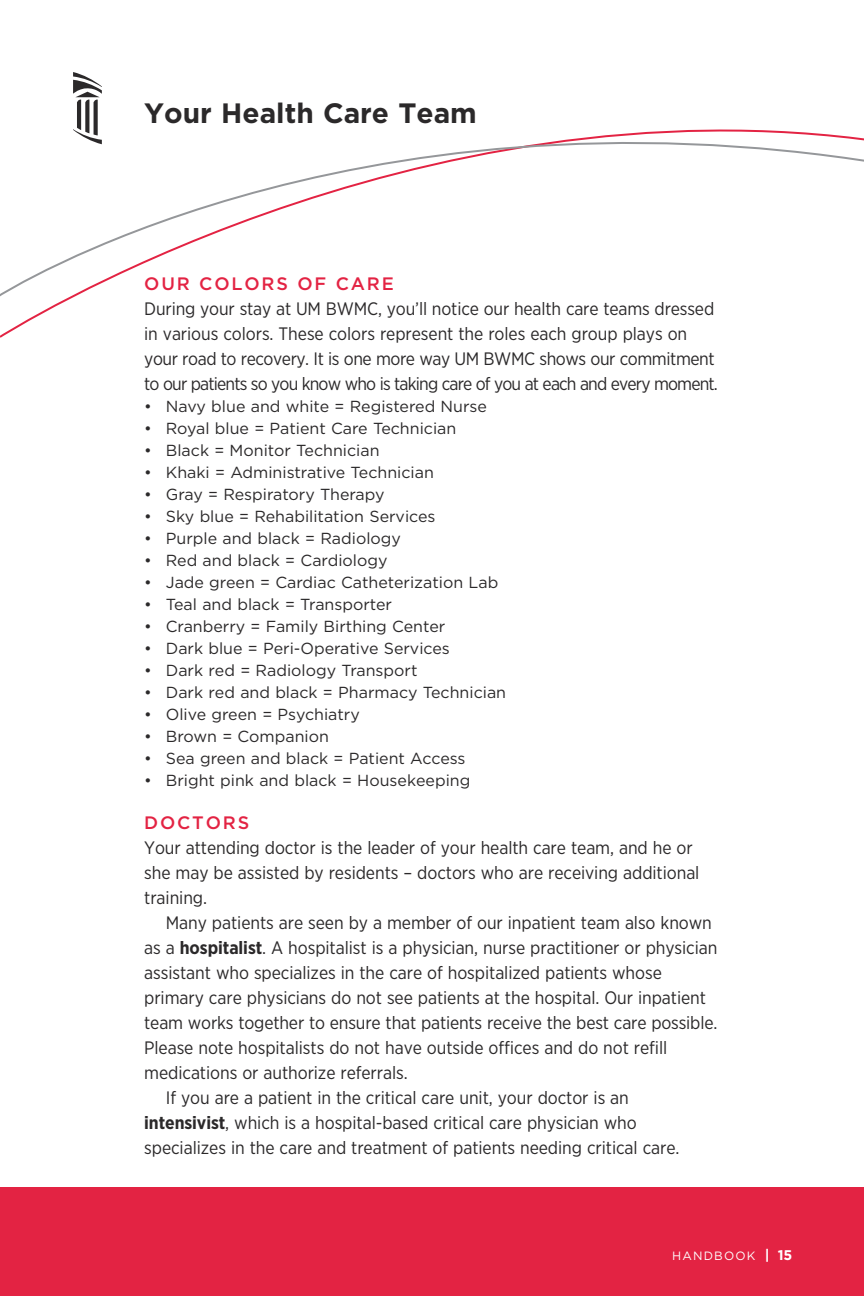
<style>
.page{position:relative;width:864px;height:1296px;background:#fff}
.page>*{position:absolute;margin:0;border:0;box-sizing:border-box;transform-origin:0 0}
.t1{font:700 28px "Gotham";color:#2b292a}
.t2{font:18px/25px "Gotham Narrow";letter-spacing:-.005em;color:#2b292a}
.t3{font:500 18px "Gotham";letter-spacing:.1em;color:#e32343}
.t4{font:16px "Gotham";color:#2b292a}
.t5{font:12px "Gotham";letter-spacing:.1em;color:#fff}
.s1{font-weight:700}
.s2{font-weight:700;font-size:14px}
</style>
<div class="page">
<div style="left:1px;top:1187px;width:863px;height:109px;background:#e32343"></div>
<svg style="left:0;top:76px;width:864px;height:222px"></svg>
<svg style="left:0;top:1187px;width:1px;height:109px"></svg>
<h1 class="t1" style="left:144px;top:103px;width:334px">Your Health Care Team</h1>
<p class="t3" style="left:144px;top:276px;width:251px">OUR COLORS OF CARE</p>
<p class="t2" style="left:144px;top:297px;width:575px">During your stay at UM BWMC, you’ll notice our health care teams dressed in various colors. These colors represent the roles each group plays on your road to recovery. It is one more way UM BWMC shows our commitment to our patients so you know who is taking care of you at each and every moment.</p>
<p class="t4" style="left:144px;top:400px;width:344px">• Navy blue and white = Registered Nurse</p>
<p class="t4" style="left:144px;top:422px;width:314px">• Royal blue = Patient Care Technician</p>
<p class="t4" style="left:144px;top:444px;width:237px">• Black = Monitor Technician</p>
<p class="t4" style="left:144px;top:466px;width:291px">• Khaki = Administrative Technician</p>
<p class="t4" style="left:144px;top:488px;width:242px">• Gray = Respiratory Therapy</p>
<p class="t4" style="left:144px;top:510px;width:293px">• Sky blue = Rehabilitation Services</p>
<p class="t4" style="left:144px;top:532px;width:258px">• Purple and black = Radiology</p>
<p class="t4" style="left:144px;top:554px;width:245px">• Red and black = Cardiology</p>
<p class="t4" style="left:144px;top:576px;width:356px">• Jade green = Cardiac Catheterization Lab</p>
<p class="t4" style="left:144px;top:598px;width:249px">• Teal and black = Transporter</p>
<p class="t4" style="left:144px;top:620px;width:303px">• Cranberry = Family Birthing Center</p>
<p class="t4" style="left:144px;top:642px;width:307px">• Dark blue = Peri-Operative Services</p>
<p class="t4" style="left:144px;top:664px;width:275px">• Dark red = Radiology Transport</p>
<p class="t4" style="left:144px;top:686px;width:363px">• Dark red and black = Pharmacy Technician</p>
<p class="t4" style="left:144px;top:708px;width:217px">• Olive green = Psychiatry</p>
<p class="t4" style="left:144px;top:730px;width:186px">• Brown = Companion</p>
<p class="t4" style="left:144px;top:752px;width:323px">• Sea green and black = Patient Access</p>
<p class="t4" style="left:144px;top:774px;width:328px">• Bright pink and black = Housekeeping</p>
<p class="t3" style="left:144px;top:815px;width:106px">DOCTORS</p>
<p class="t2" style="left:144px;top:836px;width:557px">Your attending doctor is the leader of your health care team, and he or she may be assisted by residents – doctors who are receiving additional training.</p>
<p class="t2" style="left:166px;top:911px;width:548px">Many patients are seen by a member of our inpatient team also known</p>
<p class="t2" style="left:144px;top:936px;width:575px">as a <span class="s1">hospitalist</span>. A hospitalist is a physician, nurse practitioner or physician</p>
<p class="t2" style="left:144px;top:961px;width:519px">assistant who specializes in the care of hospitalized patients whose</p>
<p class="t2" style="left:144px;top:986px;width:563px">primary care physicians do not see patients at the hospital. Our inpatient</p>
<p class="t2" style="left:144px;top:1011px;width:575px">team works together to ensure that patients receive the best care possible.</p>
<p class="t2" style="left:144px;top:1036px;width:525px">Please note hospitalists do not have outside offices and do not refill</p>
<p class="t2" style="left:144px;top:1061px;width:265px">medications or authorize referrals.</p>
<p class="t2" style="left:166px;top:1086px;width:465px">If you are a patient in the critical care unit, your doctor is an</p>
<p class="t2" style="left:144px;top:1111px;width:494px"><span class="s1">intensivist</span>, which is a hospital-based critical care physician who</p>
<p class="t2" style="left:144px;top:1136px;width:537px">specializes in the care and treatment of patients needing critical care.</p>
<p class="t5" style="left:672px;top:1251px;width:122px">HANDBOOK <span class="s2">| 15</span></p>
</div>
